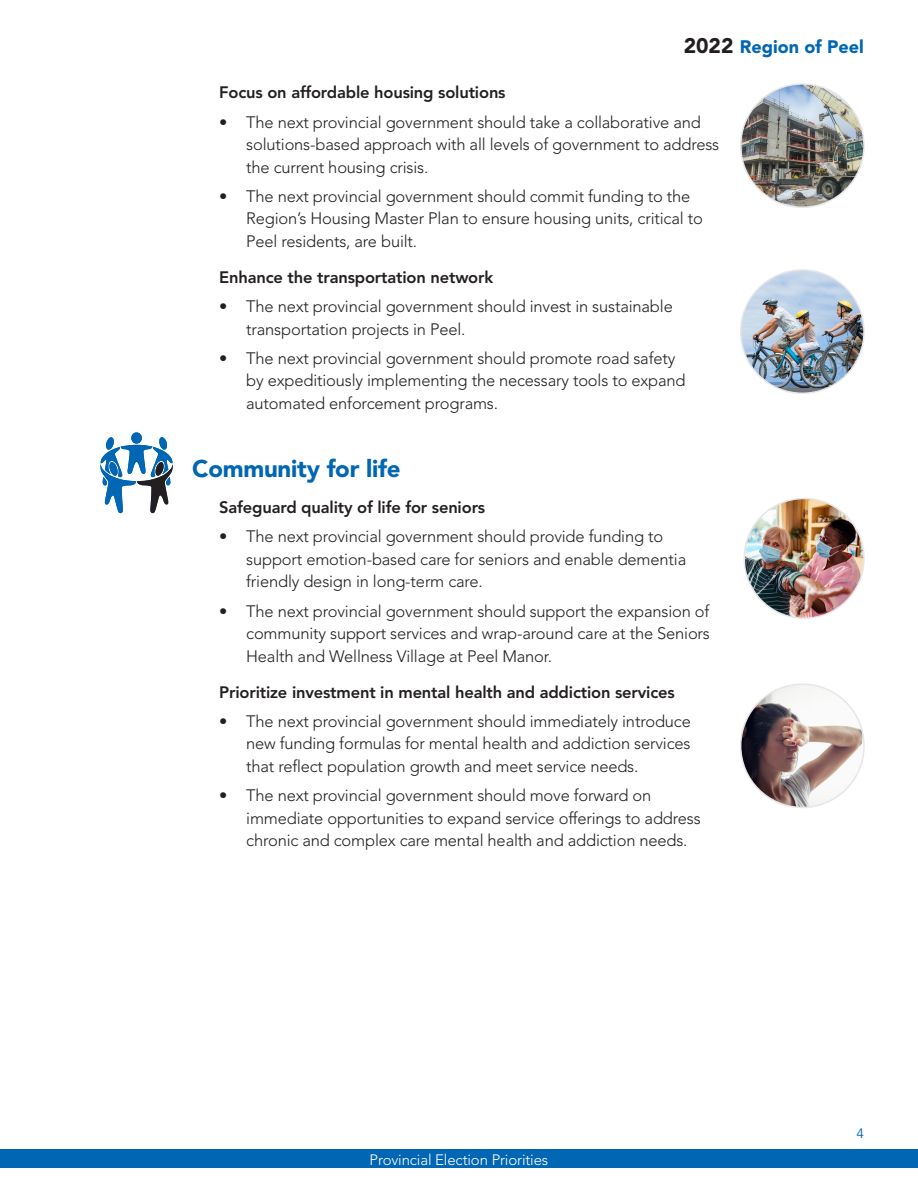
<style>
.page{position:relative;width:918px;height:1188px;background:#fff}
.page>*{position:absolute;margin:0;border:0;box-sizing:border-box;transform-origin:0 0}
.B1{font:900 24px "Avenir LT Std";letter-spacing:-.01em;color:#0166b3}
.t1{font:900 18px "Avenir LT Std";color:#0166b3}
.B1-2{font:300 16.5px/22.5px "Avenir LT Std";letter-spacing:-.01em;color:#231f20}
.B1-3{font:800 16.5px "Avenir LT Std";letter-spacing:-.01em;color:#231f20}
.t2{font:300 15px "Avenir LT Std";letter-spacing:-.01em;color:#fff}
.t3{font:13.5px "Avenir LT Std";color:#0166b3}
.s1{font-size:21px;color:#231f20}
</style>
<div class="page">
<div style="left:0;top:1149px;width:918px;height:19px;background:#0166b3"></div>
<img style="left:741px;top:684px;width:123px;height:123px;border-radius:62px">
<img style="left:744px;top:498px;width:120px;height:120px;border-radius:60px">
<div style="left:743px;top:498px;width:122px;height:121px;border:2px solid #e6e7e9;border-radius:50%"></div>
<svg style="left:100px;top:432px;width:73px;height:81px"></svg>
<img style="left:741px;top:84px;width:123px;height:123px;border-radius:62px">
<img style="left:741px;top:270px;width:123px;height:123px;border-radius:60px">
<p class="t1" style="left:684px;top:36px;width:182px"><span class="s1">2022</span> Region of Peel</p>
<p class="B1-3" style="left:219px;top:83px;width:288px">Focus on affordable housing solutions</p>
<p class="B1-2" style="left:246px;top:111px;width:475px;text-indent:-27px">• The next provincial government should take a collaborative and solutions-based approach with all levels of government to address the current housing crisis.</p>
<p class="B1-2" style="left:246px;top:185px;width:458px;text-indent:-27px">• The next provincial government should commit funding to the<br>Region’s Housing Master Plan to ensure housing units, critical to<br>Peel residents, are built.</p>
<p class="B1-3" style="left:219px;top:267px;width:276px">Enhance the transportation network</p>
<p class="B1-2" style="left:246px;top:295px;width:428px;text-indent:-27px">• The next provincial government should invest in sustainable transportation projects in Peel.</p>
<p class="B1-2" style="left:246px;top:347px;width:441px;text-indent:-27px">• The next provincial government should promote road safety by expeditiously implementing the necessary tools to expand automated enforcement programs.</p>
<p class="B1" style="left:192px;top:454px;width:210px">Community for life</p>
<p class="B1-3" style="left:219px;top:498px;width:268px">Safeguard quality of life for seniors</p>
<p class="B1-2" style="left:246px;top:526px;width:442px;text-indent:-27px">• The next provincial government should provide funding to support emotion-based care for seniors and enable dementia friendly design in long-term care.</p>
<p class="B1-2" style="left:246px;top:600px;width:465px;text-align:justify;text-indent:-27px">• The next provincial government should support the expansion of community support services and wrap-around care at the Seniors Health and Wellness Village at Peel Manor.</p>
<p class="B1-3" style="left:219px;top:682px;width:457px">Prioritize investment in mental health and addiction services</p>
<p class="B1-2" style="left:246px;top:710px;width:446px;text-align:justify;text-indent:-27px">• The next provincial government should immediately introduce new funding formulas for mental health and addiction services that reflect population growth and meet service needs.</p>
<p class="B1-2" style="left:246px;top:784px;width:456px;text-indent:-27px">• The next provincial government should move forward on immediate opportunities to expand service offerings to address chronic and complex care mental health and addiction needs.</p>
<p class="t2" style="left:370px;top:1151px;width:180px">Provincial Election Priorities</p>
<p class="t3" style="left:856px;top:1125px;width:9px">4</p>
</div>
